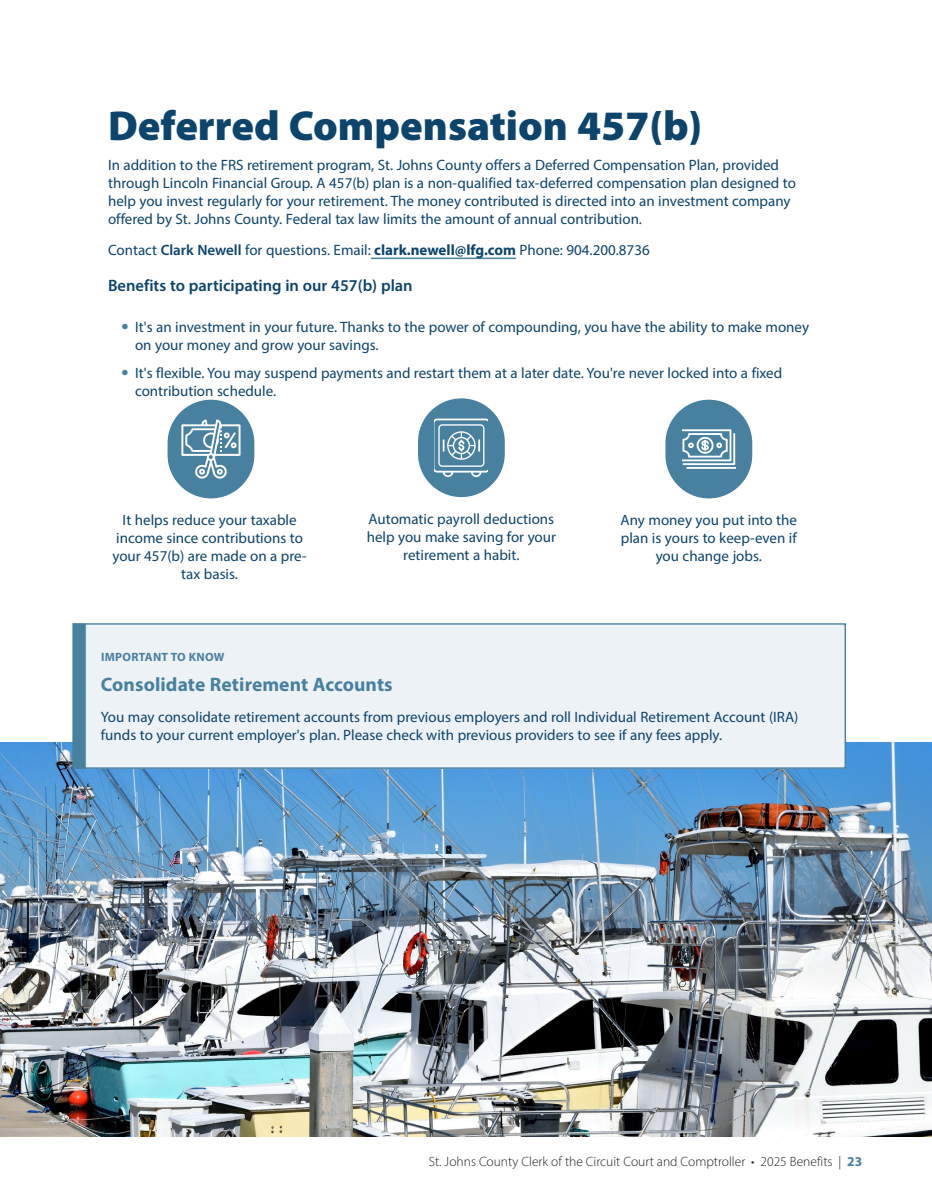
<style>
.page{position:relative;width:932px;height:1202px;background:#fff}
.page>*{position:absolute;margin:0;border:0;box-sizing:border-box;transform-origin:0 0}
.Heading_1__TOC{font:900 42px "Myriad Pro";color:#0c446c}
.t1{font:700 19.5px "Myriad Pro";letter-spacing:.005em;color:#4880a0}
.Heading_3{font:600 16.5px "Myriad Pro";color:#0c446c}
.Paragraph{font:15px/18px "Myriad Pro";color:#0c446c}
.t2{font:300 13.5px "Myriad Pro";color:#231f20}
.t3{font:700 12px "Myriad Pro";letter-spacing:.025em;color:#4880a0}
.s1{font-weight:600}
.s2{font-weight:700}
.s3{font-weight:700;font-size:21px;color:#4880a0}
.s4{font-weight:700;color:#4880a0}
</style>
<div class="page">
<img style="left:0;top:742px;width:931px;height:394px">
<div style="left:72px;top:620px;width:775px;height:150px;background:#edf2f6"></div>
<hr style="left:371px;top:257px;width:145px;height:2px;background:#4880a0">
<div style="left:167px;top:400px;width:87px;height:98px;background:#4880a0;border-radius:43px"></div>
<svg style="left:181px;top:419px;width:59px;height:60px"></svg>
<div style="left:418px;top:398px;width:87px;height:99px;background:#4880a0;border-radius:43px"></div>
<svg style="left:435px;top:418px;width:53px;height:59px"></svg>
<div style="left:665px;top:400px;width:87px;height:98px;background:#4880a0;border-radius:43px"></div>
<svg style="left:682px;top:429px;width:53px;height:40px"></svg>
<p class="Heading_1__TOC" style="left:108px;top:97px;width:595px">Deferred Compensation 457(b)</p>
<p class="Paragraph" style="left:108px;top:155px;width:689px">In addition to the FRS retirement program, St. Johns County offers a Deferred Compensation Plan, provided through Lincoln Financial Group. A 457(b) plan is a non-qualified tax-deferred compensation plan designed to help you invest regularly for your retirement. The money contributed is directed into an investment company offered by St. Johns County. Federal tax law limits the amount of annual contribution.</p>
<p class="Paragraph" style="left:108px;top:241px;width:543px">Contact <span class="s1">Clark Newell</span> for questions. Email: <span class="s2">clark.newell@lfg.com</span> Phone: 904.200.8736</p>
<p class="Heading_3" style="left:108px;top:275px;width:306px">Benefits to participating in our 457(b) plan</p>
<p class="Paragraph" style="left:135px;top:318px;width:675px;text-indent:-14px"><span class="s3">•</span> It's an investment in your future. Thanks to the power of compounding, you have the ability to make money on your money and grow your savings.</p>
<p class="Paragraph" style="left:135px;top:364px;width:648px;text-indent:-14px"><span class="s3">•</span> It's flexible. You may suspend payments and restart them at a later date. You're never locked into a fixed contribution schedule.</p>
<p class="Paragraph" style="left:112px;top:511px;width:196px;text-align:center">It helps reduce your taxable income since contributions to your 457(b) are made on a pre&shy;tax basis.</p>
<p class="Paragraph" style="left:367px;top:509px;width:191px;text-align:center">Automatic payroll deductions help you make saving for your retirement a habit.</p>
<p class="Paragraph" style="left:620px;top:511px;width:178px;text-align:center">Any money you put into the plan is yours to keep-even if you change jobs.</p>
<p class="t3" style="left:101px;top:649px;width:125px">IMPORTANT TO KNOW</p>
<h2 class="t1" style="left:101px;top:671px;width:293px">Consolidate Retirement Accounts</h2>
<p class="Paragraph" style="left:101px;top:708px;width:699px">You may consolidate retirement accounts from previous employers and roll Individual Retirement Account (IRA) funds to your current employer's plan. Please check with previous providers to see if any fees apply.</p>
<p class="t2" style="left:429px;top:1153px;width:435px">St. Johns County Clerk of the Circuit Court and Comptroller • 2025 Benefits | <span class="s4">23</span></p>
</div>
